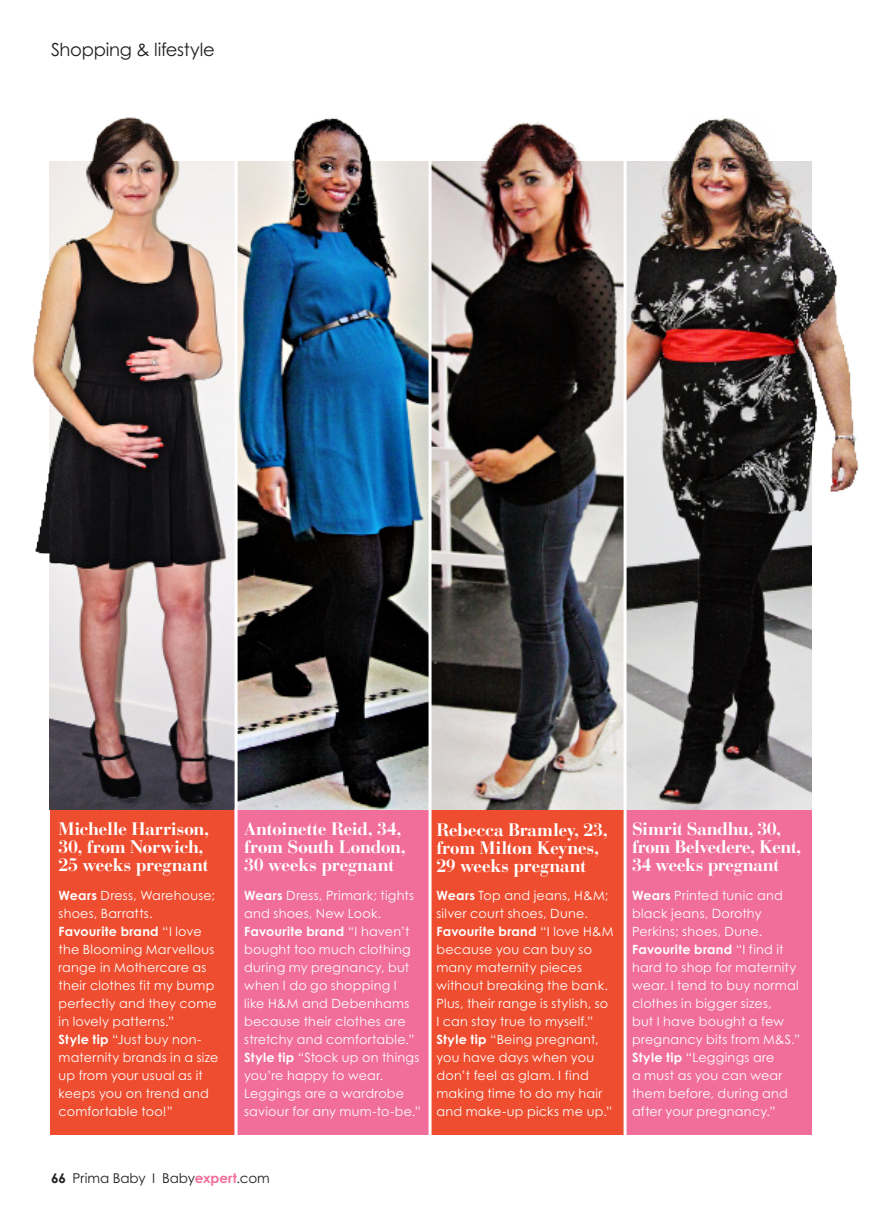
<style>
.page{position:relative;width:872px;height:1217px;background:#fff}
.page>*{position:absolute;margin:0;border:0;box-sizing:border-box;transform-origin:0 0}
.t1{font:700 18px/18px "Bauer Bodoni Std";letter-spacing:-.025em;color:#fff}
.t2{font:18px "Century Gothic Std";letter-spacing:-.015em;color:#231f20}
.t3{font:13.5px "Century Gothic Std";letter-spacing:-.005em;color:#231f20}
.t4{font:12.75px/18px "Century Gothic Std";letter-spacing:.02em;color:#fff}
.s1{font-weight:700}
.s2{font-weight:700;color:#f16e9a}
</style>
<div class="page">
<div style="left:625px;top:809px;width:186px;height:325px;background:#f16e9a"></div>
<div style="left:50px;top:794px;width:185px;height:340px;background:#ef4d2f"></div>
<img style="left:50px;top:162px;width:184px;height:647px">
<img style="left:32px;top:117px;width:149px;height:493px">
<img style="left:626px;top:162px;width:185px;height:647px">
<img style="left:667px;top:118px;width:191px;height:396px">
<div style="left:429px;top:809px;width:195px;height:325px;background:#ef4d2f"></div>
<img style="left:431px;top:162px;width:192px;height:647px">
<img style="left:480px;top:122px;width:106px;height:71px">
<div style="left:234px;top:809px;width:196px;height:325px;background:#f16e9a"></div>
<img style="left:237px;top:162px;width:191px;height:647px">
<img style="left:290px;top:118px;width:83px;height:58px">
<hr style="left:623px;top:121px;width:3px;height:1037px;background:#fff">
<hr style="left:234px;top:153px;width:3px;height:1005px;background:#fff">
<hr style="left:428px;top:153px;width:3px;height:1005px;background:#fff">
<h1 class="t2" style="left:51px;top:38px;width:165px">Shopping &amp; lifestyle</h1>
<h1 class="t1" style="left:58px;top:821px;width:152px">Michelle Harrison,<br>30, from Norwich,<br>25 weeks pregnant</h1>
<p class="t4" style="left:58px;top:886px;width:162px"><span class="s1">Wears</span> Dress, Warehouse; shoes, Barratts.<br><span class="s1">Favourite brand</span> “I love the Blooming Marvellous range in Mothercare as their clothes fit my bump perfectly and they come in lovely patterns.”<br><span class="s1">Style tip</span> “Just buy non&shy;maternity brands in a size up from your usual as it keeps you on trend and comfortable too!”</p>
<h1 class="t1" style="left:244px;top:821px;width:163px">Antoinette Reid, 34, from South London,<br>30 weeks pregnant</h1>
<p class="t4" style="left:244px;top:886px;width:178px"><span class="s1">Wears</span> Dress, Primark; tights and shoes, New Look.<br><span class="s1">Favourite brand</span> “I haven’t bought too much clothing during my pregnancy, but when I do go shopping I<br>like H&amp;M and Debenhams because their clothes are stretchy and comfortable.”<br><span class="s1">Style tip</span> “Stock up on things you’re happy to wear.<br>Leggings are a wardrobe saviour for any mum-to-be.”</p>
<h1 class="t1" style="left:436px;top:822px;width:173px">Rebecca Bramley, 23, from Milton Keynes,<br>29 weeks pregnant</h1>
<p class="t4" style="left:436px;top:886px;width:179px"><span class="s1">Wears</span> Top and jeans, H&amp;M; silver court shoes, Dune.<br><span class="s1">Favourite brand</span> “I love H&amp;M because you can buy so many maternity pieces without breaking the bank.<br>Plus, their range is stylish, so<br>I can stay true to myself.”<br><span class="s1">Style tip</span> “Being pregnant, you have days when you don’t feel as glam. I find making time to do my hair and make-up picks me up.”</p>
<h1 class="t1" style="left:632px;top:821px;width:171px">Simrit Sandhu, 30, from Belvedere, Kent,<br>34 weeks pregnant</h1>
<p class="t4" style="left:632px;top:886px;width:170px"><span class="s1">Wears</span> Printed tunic and black jeans, Dorothy<br>Perkins; shoes, Dune.<br><span class="s1">Favourite brand</span> “I find it hard to shop for maternity wear. I tend to buy normal clothes in bigger sizes,<br>but I have bought a few pregnancy bits from M&amp;S.”<br><span class="s1">Style tip</span> “Leggings are<br>a must as you can wear them before, during and after your pregnancy.”</p>
<p class="t3" style="left:51px;top:1169px;width:220px"><span class="s1">66</span> Prima Baby I Baby<span class="s2">expert</span>.com</p>
</div>
